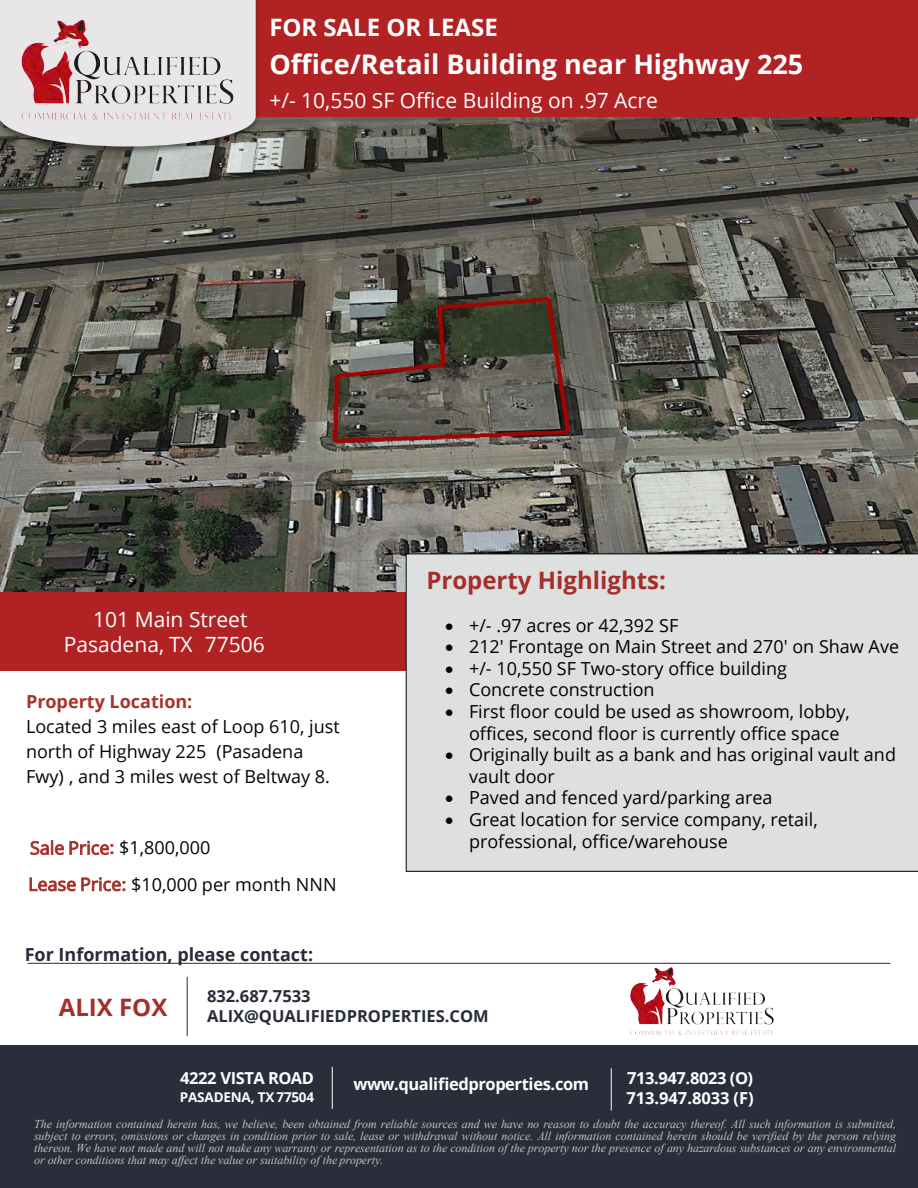
<style>
.page{position:relative;width:918px;height:1188px;background:#fff}
.page>*{position:absolute;margin:0;border:0;box-sizing:border-box;transform-origin:0 0}
.t1{font:700 27px "Open Sans";color:#fff}
.t2{font:700 24px "Open Sans";color:#a42f2a}
.t3{font:700 24px "Open Sans";color:#fff}
.t4{font:21px/25.2px "Open Sans";color:#fff;text-align:center}
.t5{font:18px/21.6px "Open Sans";color:#000}
.t6{font:18px/25.2px "Open Sans";color:#040503}
.t7{font:700 18px "Open Sans";color:#272c38}
.t8{font:700 16.5px/19.5px "Open Sans";letter-spacing:-.025em;color:#fff}
.t9{font:700 16.5px "Open Sans";color:#272c38}
.t10{font:700 13.5px "Open Sans";letter-spacing:-.02em;color:#fff}
.t11{font:italic 12px/12px "Times New Roman";letter-spacing:-.005em;color:#bfbfbf;text-align:justify}
.s1{font-style:inherit}
.s2{font-weight:700;color:#a5332c}
.s3{font-weight:700;color:#a42f2a}
.s4{color:#a5332c}
</style>
<div class="page">
<img style="left:0;top:117px;width:918px;height:475px">
<div style="left:0;top:592px;width:918px;height:79px;background:#b02223"></div>
<div style="left:406px;top:554px;width:512px;height:318px;background:#dde0df"></div>
<div style="left:0;top:0;width:918px;height:117px;background:#b02223"></div>
<img style="left:0;top:0;width:262px;height:157px">
<svg style="left:0;top:0;width:256px;height:146px;background:#cbc9c8"></svg>
<img style="left:6px;top:6px;width:243px;height:120px">
<div style="left:0;top:1045px;width:918px;height:143px;background:#2a2e3a"></div>
<hr style="left:332px;top:1067px;width:1px;height:42px;background:#fff">
<hr style="left:611px;top:1068px;width:1px;height:42px;background:#fff">
<hr style="left:28px;top:963px;width:862px;height:1px;background:#272c38">
<hr style="left:187px;top:977px;width:1px;height:59px;background:#272c38">
<img style="left:617px;top:962px;width:172px;height:74px">
<p class="t3" style="left:269px;top:10px;width:230px">FOR SALE <span class="s1">OR LEASE</span></p>
<p class="t1" style="left:269px;top:45px;width:535px">Office/Retail Building near Highway 225</p>
<p class="t4" style="left:269px;top:87px;width:390px">+/- 10,550 SF Office Building on .97 Acre</p>
<p class="t4" style="left:64px;top:606px;width:203px">101 Main Street<br>Pasadena, TXX77506</p>
<p class="t6" style="left:26px;top:688px;width:315px"><span class="s2">Property Location</span><span class="s3">:<br></span>Located 3 miles east of Loop 610, just north of Highway 225 ((Pasadena<br>Fwy)), and 3 miles west of Beltway 8.</p>
<p class="t6" style="left:30px;top:835px;width:182px"><span class="s4">Sale Price</span><span class="s2">:</span> $1,800,000</p>
<h3 class="t6" style="left:28px;top:871px;width:310px"><span class="s4">Lease Price</span><span class="s2">:</span> $10,000 per month NNN</h3>
<p class="t7" style="left:25px;top:942px;width:290px">For Information, please contact:</p>
<p class="t2" style="left:426px;top:564px;width:241px">Property Highlights:</p>
<p class="t5" style="left:445px;top:614px;width:235px">• +/- .97 acres or 42,392 SF</p>
<p class="t5" style="left:445px;top:635px;width:456px">• 212' Frontage on Main Street and 270' on Shaw Ave</p>
<p class="t5" style="left:445px;top:657px;width:344px">• +/- 10,550 SF Two-story office building</p>
<p class="t5" style="left:445px;top:679px;width:211px">• Concrete construction</p>
<p class="t5" style="left:469px;top:700px;width:382px;text-indent:-24px">• First floor could be used as showroom, lobby, offices, second floor is currently office space</p>
<p class="t5" style="left:469px;top:743px;width:429px;text-indent:-24px">• Originally built as a bank and has original vault and vault door</p>
<p class="t5" style="left:445px;top:787px;width:329px">• Paved and fenced yard/parking area</p>
<p class="t5" style="left:469px;top:808px;width:350px;text-indent:-24px">• Great location for service company, retail, professional, office/warehouse</p>
<p class="t2" style="left:59px;top:990px;width:110px">ALIX FOX</p>
<p class="t9" style="left:207px;top:985px;width:105px">832.687.7533</p>
<p class="t9" style="left:207px;top:1005px;width:283px">ALIX@QUALIFIEDPROPERTIES.COM</p>
<p class="t8" style="left:180px;top:1068px;width:135px">4222 VISTA ROAD</p>
<p class="t10" style="left:180px;top:1088px;width:136px">PASADENA, TX 77504</p>
<p class="t8" style="left:354px;top:1074px;width:237px">www.qualifiedproperties.com</p>
<p class="t8" style="left:626px;top:1068px;width:129px">713.947.8023 (O)<br>713.947.8033 (F)</p>
<p class="t11" style="left:34px;top:1117px;width:864px">The information contained herein has, we believe, been obtained from reliable sources and we have no reason to doubt the accuracy thereof. All such information is submitted, subject to errors, omissions or changes in condition prior to sale, lease or withdrawal without notice. All information contained herein should be verified by the person relying thereon. We have not made and will not make any warranty or representation as to the condition of the property nor the presence of any hazardous substances or any environmental or other conditions that may affect the value or suitability of the property.</p>
</div>
